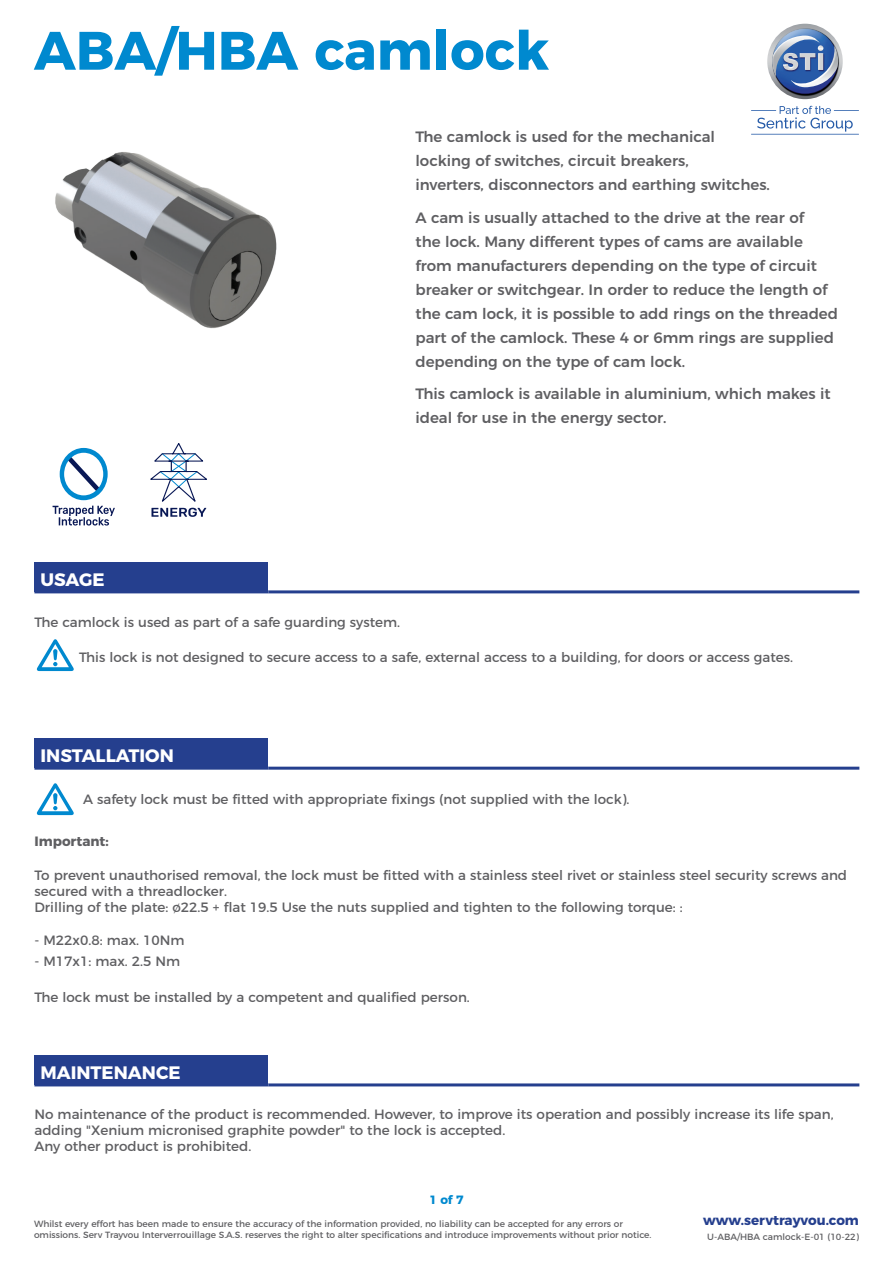
<style>
.page{position:relative;width:893px;height:1263px;background:#fff}
.page>*{position:absolute;margin:0;border:0;box-sizing:border-box;transform-origin:0 0}
.t1{font:700 54px "Montserrat";color:#0089cf}
.t2{font:700 18px "Montserrat";color:#fff}
.t3{font:500 15px/24px "Montserrat";color:#5f5f62}
.t4{font:13.5px/16.2px "Montserrat";color:#5f5f62}
.t5{font:700 13.5px "Montserrat";color:#253f8e}
.t6{font:700 13.5px "Montserrat";color:#5f5f62}
.t7{font:700 12px "Montserrat";color:#0089cf}
.t8{font:9px/10.8px "Montserrat";color:#5f5f62}
</style>
<div class="page">
<svg style="left:150px;top:443px;width:57px;height:74px"></svg>
<svg style="left:62px;top:450px;width:42px;height:48px"></svg>
<div style="left:60px;top:448px;width:48px;height:52px;border:5px solid #0089cf;border-radius:50%"></div>
<svg style="left:53px;top:506px;width:62px;height:19px"></svg>
<div style="left:34px;top:562px;width:234px;height:30px;background:#253f8e"></div>
<hr style="left:34px;top:590px;width:234px;height:3px;background:#253f8e">
<hr style="left:268px;top:590px;width:591px;height:3px;background:#253f8e">
<svg style="left:37px;top:639px;width:37px;height:32px"></svg>
<div style="left:34px;top:738px;width:234px;height:30px;background:#253f8e"></div>
<hr style="left:34px;top:767px;width:234px;height:3px;background:#253f8e">
<hr style="left:268px;top:767px;width:591px;height:3px;background:#253f8e">
<svg style="left:37px;top:783px;width:37px;height:32px"></svg>
<div style="left:34px;top:1055px;width:234px;height:30px;background:#253f8e"></div>
<hr style="left:34px;top:1083px;width:234px;height:3px;background:#253f8e">
<hr style="left:268px;top:1083px;width:591px;height:3px;background:#253f8e">
<img style="left:55px;top:152px;width:222px;height:177px">
<img style="left:767px;top:24px;width:76px;height:75px;border-radius:38px">
<img style="left:773px;top:29px;width:64px;height:64px">
<img style="left:772px;top:36px;width:47px;height:41px">
<img style="left:791px;top:46px;width:47px;height:41px">
<hr style="left:751px;top:134px;width:108px;height:1px;background:#265ba8">
<svg style="left:751px;top:106px;width:108px;height:26px"></svg>
<h1 class="t1" style="left:34px;top:6px;width:517px">ABA/HBA camlock</h1>
<p class="t3" style="left:415px;top:124px;width:356px">The camlock is used for the mechanical locking of switches, circuit breakers,<br>inverters, disconnectors and earthing switches.</p>
<p class="t3" style="left:415px;top:204px;width:424px">A cam is usually attached to the drive at the rear of<br>the lock. Many different types of cams are available from manufacturers depending on the type of circuit breaker or switchgear. In order to reduce the length of the cam lock, it is possible to add rings on the threaded part of the camlock. These 4 or 6mm rings are supplied depending on the type of cam lock.</p>
<p class="t3" style="left:415px;top:381px;width:417px">This camlock is available in aluminium, which makes it ideal for use in the energy sector.</p>
<h2 class="t2" style="left:40px;top:564px;width:66px">USAGE</h2>
<p class="t4" style="left:34px;top:613px;width:367px">The camlock is used as part of a safe guarding system.</p>
<p class="t4" style="left:79px;top:647px;width:715px">This lock is not designed to secure access to a safe, external access to a building, for doors or access gates.</p>
<h2 class="t2" style="left:40px;top:741px;width:135px">installation</h2>
<p class="t4" style="left:83px;top:790px;width:548px">A safety lock must be fitted with appropriate fixings (not supplied with the lock).</p>
<p class="t6" style="left:34px;top:830px;width:76px">Important:</p>
<p class="t4" style="left:34px;top:865px;width:814px">To prevent unauthorised removal, the lock must be fitted with a stainless steel rivet or stainless steel security screws and secured with a threadlocker.<br>Drilling of the plate: ø22.5 + flat 19.5 Use the nuts supplied and tighten to the following torque: :</p>
<p class="t4" style="left:34px;top:931px;width:152px">- M22x0.8: max. 10Nm</p>
<p class="t4" style="left:34px;top:951px;width:147px">- M17x1: max. 2.5 Nm</p>
<p class="t4" style="left:34px;top:988px;width:437px">The lock must be installed by a competent and qualified person.</p>
<h2 class="t2" style="left:40px;top:1057px;width:140px">maintenance</h2>
<p class="t4" style="left:34px;top:1105px;width:801px">No maintenance of the product is recommended. However, to improve its operation and possibly increase its life span, adding "Xenium micronised graphite powder" to the lock is accepted.<br>Any other product is prohibited.</p>
<p class="t7" style="left:429px;top:1190px;width:36px">1 of 7</p>
<p class="t8" style="left:34px;top:1217px;width:619px">Whilst every effort has been made to ensure the accuracy of the information provided, no liability can be accepted for any errors or omissions. Serv Trayvou Interverrouillage S.A.S. reserves the right to alter specifications and introduce improvements without prior notice.</p>
<p class="t5" style="left:703px;top:1209px;width:157px">www.servtrayvou.com</p>
<p class="t8" style="left:707px;top:1231px;width:153px">U-ABA/HBA camlock-E-01 (10-22)</p>
</div>
